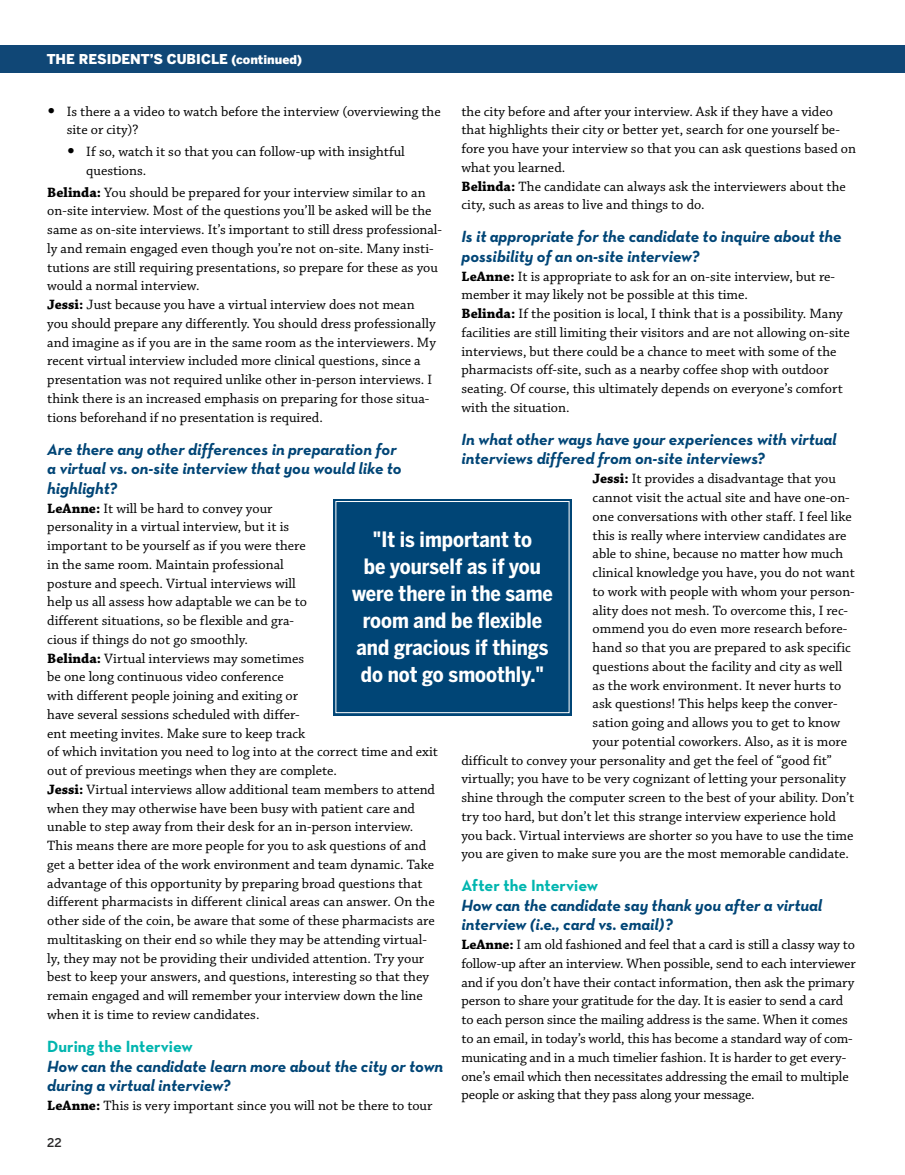
<style>
.page{position:relative;width:905px;height:1175px;background:#fff}
.page>*{position:absolute;margin:0;border:0;box-sizing:border-box;transform-origin:0 0}
.Callout{font:700 21px/27px "Benton Sans Cond";color:#fff;text-align:center}
.A-body_question{font:italic 700 16.5px/19.5px "Neutra Text";color:#004576}
.A-body_head1{font:700 16.5px "Neutra Text";color:#00b5af}
.A-body_noindent{font:14.25px/18.8px "Chaparral Pro";color:#000}
.TOC_pubs_committee_b{font:900 13.5px "Benton Sans";color:#fff}
.t1{font:900 12px "Benton Sans";color:#fff}
.t2{font:500 12px "Benton Sans";color:#292829}
.s1{font-size:12px}
.s2{font-size:13.5px}
.s3{font-family:"Futura"}
.s4{font-weight:700}
</style>
<div class="page">
<div style="left:333px;top:499px;width:239px;height:217px;background:#004576"></div>
<div style="left:335px;top:501px;width:234px;height:212px;border:1px solid #fff"></div>
<div style="left:0;top:45px;width:904px;height:27px;background:#104776"></div>
<p class="TOC_pubs_committee_b" style="left:47px;top:50px;width:257px">THE RESIDENT’S CUBICLE <span class="s1">(continued)</span></p>
<p class="t1" style="left:48px;top:52px;width:137px"><span class="s2">SECTION</span> (continued)</p>
<p class="A-body_noindent" style="left:67px;top:102px;width:375px;text-indent:-20px"><span class="s3">•</span> Is there a a video to watch before the interview (overviewing the site or city)?</p>
<p class="A-body_noindent" style="left:86px;top:143px;width:320px;text-indent:-20px"><span class="s3">•</span> If so, watch it so that you can follow-up with insightful questions.</p>
<p class="A-body_noindent" style="left:47px;top:183px;width:396px"><span class="s4">Belinda:</span> You should be prepared for your interview similar to an on-site interview. Most of the questions you’ll be asked will be the same as on-site interviews. It’s important to still dress professional&shy;ly and remain engaged even though you’re not on-site. Many insti&shy;tutions are still requiring presentations, so prepare for these as you would a normal interview.</p>
<p class="A-body_noindent" style="left:47px;top:296px;width:390px"><span class="s4">Jessi:</span> Just because you have a virtual interview does not mean you should prepare any differently. You should dress professionally and imagine as if you are in the same room as the interviewers. My recent virtual interview included more clinical questions, since a presentation was not required unlike other in-person interviews. I think there is an increased emphasis on preparing for those situa&shy;tions beforehand if no presentation is required.</p>
<p class="A-body_question" style="left:47px;top:439px;width:356px">Are there any other differences in preparation for a virtual vs. on-site interview that you would like to highlight?</p>
<p class="A-body_noindent" style="left:47px;top:499px;width:261px"><span class="s4">LeAnne:</span> It will be hard to convey your personality in a virtual interview, but it is important to be yourself as if you were there in the same room. Maintain professional posture and speech. Virtual interviews will help us all assess how adaptable we can be to different situations, so be flexible and gra&shy;cious if things do not go smoothly.</p>
<p class="A-body_noindent" style="left:47px;top:649px;width:392px"><span class="s4">Belinda:</span> Virtual interviews may sometimes<br>be one long continuous video conference<br>with different people joining and exiting or<br>have several sessions scheduled with differ-<br>ent meeting invites. Make sure to keep track<br>of which invitation you need to log into at the correct time and exit out of previous meetings when they are complete.</p>
<p class="A-body_noindent" style="left:47px;top:780px;width:389px"><span class="s4">Jessi:</span> Virtual interviews allow additional team members to attend when they may otherwise have been busy with patient care and unable to step away from their desk for an in-person interview.<br>This means there are more people for you to ask questions of and get a better idea of the work environment and team dynamic. Take advantage of this opportunity by preparing broad questions that different pharmacists in different clinical areas can answer. On the other side of the coin, be aware that some of these pharmacists are multitasking on their end so while they may be attending virtual&shy;ly, they may not be providing their undivided attention. Try your best to keep your answers, and questions, interesting so that they remain engaged and will remember your interview down the line when it is time to review candidates.</p>
<p class="A-body_head1" style="left:47px;top:1036px;width:147px">During the Interview</p>
<p class="A-body_question" style="left:47px;top:1055px;width:397px">How can the candidate learn more about the city or town during a virtual interview?</p>
<p class="A-body_noindent" style="left:47px;top:1096px;width:387px"><span class="s4">LeAnne:</span> This is very important since you will not be there to tour</p>
<p class="A-body_noindent" style="left:461px;top:102px;width:396px">the city before and after your interview. Ask if they have a video that highlights their city or better yet, search for one yourself be&shy;fore you have your interview so that you can ask questions based on what you learned.</p>
<p class="A-body_noindent" style="left:461px;top:177px;width:386px"><span class="s4">Belinda:</span> The candidate can always ask the interviewers about the city, such as areas to live and things to do.</p>
<p class="A-body_question" style="left:461px;top:227px;width:381px">Is it appropriate for the candidate to inquire about the possibility of an on-site interview?</p>
<p class="A-body_noindent" style="left:461px;top:267px;width:375px"><span class="s4">LeAnne:</span> It is appropriate to ask for an on-site interview, but re&shy;member it may likely not be possible at this time.</p>
<p class="A-body_noindent" style="left:461px;top:305px;width:390px"><span class="s4">Belinda:</span> If the position is local, I think that is a possibility. Many facilities are still limiting their visitors and are not allowing on-site interviews, but there could be a chance to meet with some of the pharmacists off-site, such as a nearby coffee shop with outdoor seating. Of course, this ultimately depends on everyone’s comfort with the situation.</p>
<p class="A-body_question" style="left:461px;top:429px;width:376px">In what other ways have your experiences with virtual interviews differed from on-site interviews?</p>
<p class="A-body_noindent" style="left:592px;top:470px;width:245px"><span class="s4">Jessi:</span> It provides a disadvantage that you</p>
<p class="A-body_noindent" style="left:592px;top:488px;width:259px">cannot visit the actual site and have one-on-</p>
<p class="A-body_noindent" style="left:592px;top:507px;width:260px">one conversations with other staff. I feel like</p>
<p class="A-body_noindent" style="left:592px;top:526px;width:255px">this is really where interview candidates are</p>
<p class="A-body_noindent" style="left:592px;top:545px;width:252px">able to shine, because no matter how much</p>
<p class="A-body_noindent" style="left:592px;top:563px;width:264px">clinical knowledge you have, you do not want</p>
<p class="A-body_noindent" style="left:592px;top:582px;width:264px">to work with people with whom your person-</p>
<p class="A-body_noindent" style="left:592px;top:601px;width:257px">ality does not mesh. To overcome this, I rec-</p>
<p class="A-body_noindent" style="left:592px;top:620px;width:256px">ommend you do even more research before-</p>
<p class="A-body_noindent" style="left:592px;top:638px;width:260px">hand so that you are prepared to ask specific</p>
<p class="A-body_noindent" style="left:592px;top:657px;width:251px">questions about the facility and city as well</p>
<p class="A-body_noindent" style="left:592px;top:676px;width:250px">as the work environment. It never hurts to</p>
<p class="A-body_noindent" style="left:592px;top:695px;width:246px">ask questions! This helps keep the conver-</p>
<p class="A-body_noindent" style="left:592px;top:713px;width:249px">sation going and allows you to get to know</p>
<p class="A-body_noindent" style="left:592px;top:732px;width:256px">your potential coworkers. Also, as it is more</p>
<p class="A-body_noindent" style="left:461px;top:751px;width:372px">difficult to convey your personality and get the feel of “good fit”</p>
<p class="A-body_noindent" style="left:461px;top:770px;width:386px">virtually; you have to be very cognizant of letting your personality</p>
<p class="A-body_noindent" style="left:461px;top:788px;width:394px">shine through the computer screen to the best of your ability. Don’t</p>
<p class="A-body_noindent" style="left:461px;top:807px;width:376px">try too hard, but don’t let this strange interview experience hold</p>
<p class="A-body_noindent" style="left:461px;top:826px;width:393px">you back. Virtual interviews are shorter so you have to use the time</p>
<p class="A-body_noindent" style="left:461px;top:845px;width:389px">you are given to make sure you are the most memorable candidate.</p>
<p class="A-body_head1" style="left:461px;top:875px;width:138px">After the Interview</p>
<p class="A-body_question" style="left:461px;top:895px;width:362px">How can the candidate say thank you after a virtual interview (i.e., card vs. email)?</p>
<p class="A-body_noindent" style="left:461px;top:935px;width:395px"><span class="s4">LeAnne:</span> I am old fashioned and feel that a card is still a classy way to follow-up after an interview. When possible, send to each interviewer and if you don’t have their contact information, then ask the primary person to share your gratitude for the day. It is easier to send a card to each person since the mailing address is the same. When it comes to an email, in today’s world, this has become a standard way of com&shy;municating and in a much timelier fashion. It is harder to get every&shy;one’s email which then necessitates addressing the email to multiple people or asking that they pass along your message.</p>
<p class="Callout" style="left:352px;top:526px;width:202px">"It is important to<br>be yourself as if you were there in the same room and be flexible and gracious if things do not go smoothly."</p>
<p class="t2" style="left:47px;top:1135px;width:16px">22</p>
</div>
